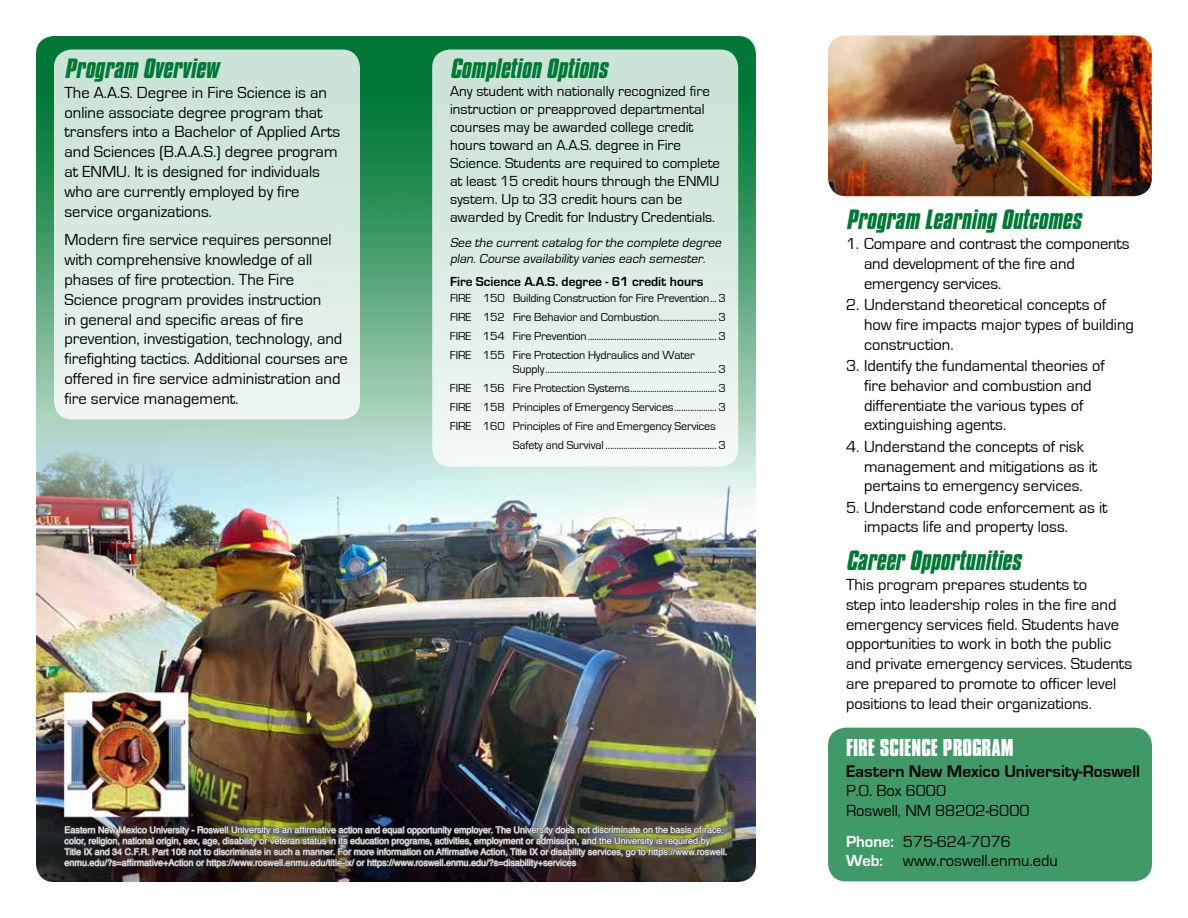
<style>
.page{position:relative;width:1188px;height:918px;background:#fff}
.page>*{position:absolute;margin:0;border:0;box-sizing:border-box;transform-origin:0 0}
.t1{font:italic 700 24px "Compacta BT";color:#007934}
.t2{font:700 21px "Compacta BT";color:#fff}
.t3{font:700 17.25px "Eurostile";color:#000}
.t4{font:16.5px/19.8px "Eurostile";color:#000}
.t5{font:15px/18px "Eurostile";color:#000}
.t6{font:italic 13.5px/16.2px "Eurostile";color:#000}
.t7{font:700 13.5px "Eurostile";color:#000}
.t8{font:12px/18.9px "Eurostile";letter-spacing:-.01em;color:#000;text-align:justify}
.t9{font:9px/10.8px "Helvetica";color:#fff}
.s1{font-weight:700;color:#fff}
</style>
<div class="page">
<div style="left:828px;top:728px;width:324px;height:153px;background:#409a67;border-radius:18px"></div>
<img style="left:36px;top:36px;width:720px;height:846px">
<img style="left:828px;top:35px;width:324px;height:161px">
<div style="left:54px;top:50px;width:306px;height:369px;background:linear-gradient(to bottom,#c7e1d3,#ecf5f0);border-radius:18px"></div>
<div style="left:432px;top:50px;width:306px;height:416px;background:linear-gradient(to bottom,#c6e0d2,#f2f8f5);border-radius:18px"></div>
<img style="left:63px;top:819px;width:664px;height:52px">
<h1 class="t1" style="left:64px;top:54px;width:161px">Program Overview</h1>
<p class="t4" style="left:64px;top:83px;width:277px">The A.A.S. Degree in Fire Science is an online associate degree program that transfers into a Bachelor of Applied Arts and Sciences (B.A.A.S.) degree program at ENMU. It is designed for individuals who are currently employed by fire service organizations.</p>
<p class="t4" style="left:64px;top:230px;width:285px">Modern fire service requires personnel with comprehensive knowledge of all phases of fire protection. The Fire Science program provides instruction<br>in general and specific areas of fire prevention, investigation, technology, and firefighting tactics. Additional courses are offered in fire service administration and fire service management.</p>
<h1 class="t1" style="left:450px;top:54px;width:164px">Completion Options</h1>
<p class="t5" style="left:450px;top:82px;width:272px">Any student with nationally recognized fire instruction or preapproved departmental courses may be awarded college credit hours toward an A.A.S. degree in Fire Science. Students are required to complete at least 15 credit hours through the ENMU system. Up to 33 credit hours can be awarded by Credit for Industry Credentials.</p>
<p class="t6" style="left:450px;top:235px;width:276px">See the currentcatalog for the complete degree plan.Course availability varies each semester.</p>
<p class="t7" style="left:450px;top:274px;width:255px">Fire Science A.A.S. degree - 61 credit hours</p>
<p class="t8" style="left:450px;top:289px;width:278px">FIRE 150 Building Construction for Fire Prevention...3<br>FIRE 152 Fire Behavior and Combustion.......................... 3<br>FIRE 154 Fire Prevention.......................................................... 3<br>FIRE 155 Fire Protection Hydraulics and Water</p>
<p class="t8" style="left:513px;top:360px;width:214px">Supply............................................................................. 3</p>
<p class="t8" style="left:450px;top:379px;width:277px">FIRE 156 Fire Protection Systems....................................... 3</p>
<p class="t8" style="left:450px;top:398px;width:277px">FIRE 158 Principles of Emergency Services................... 3</p>
<p class="t8" style="left:450px;top:417px;width:267px">FIRE 160 Principles of Fire and Emergency Services</p>
<p class="t8" style="left:513px;top:436px;width:214px">Safety and Survival .................................................. 3</p>
<p class="t9" style="left:64px;top:825px;width:664px">Eastern New Mexico University - Roswell University is an affirmative action and equal opportunity employer. The University does not discriminate on the basis of race, color, religion, national origin, sex, age, disability or veteran status in its education programs, activities, employment or admission, and the University is required by Title IX and 34 C.F.R. Part 106 not to discriminate in such a manner. For more information on Affirmative Action, Title IX or disability services, go to https://www.roswell. enmu.edu/?s=affirmative+Action or https://www.roswell.enmu.edu/title-ix/ or https://www.roswell.enmu.edu/?s=disability+services</p>
<h1 class="t1" style="left:846px;top:205px;width:242px">Program LearningOutcomes</h1>
<p class="t4" style="left:864px;top:234px;width:267px;text-indent:-18px">1. Compare and contrast the components and development of the fire and emergency services.</p>
<p class="t4" style="left:864px;top:295px;width:271px;text-indent:-18px">2. Understand theoretical concepts of how fire impacts major types of building construction.</p>
<p class="t4" style="left:864px;top:356px;width:242px;text-indent:-18px">3. Identify the fundamental theories of fire behavior and combustion and differentiate the various types of extinguishing agents.</p>
<p class="t4" style="left:864px;top:437px;width:235px;text-indent:-18px">4. Understand the concepts of risk management and mitigations as it pertains to emergency services.</p>
<p class="t4" style="left:864px;top:498px;width:245px;text-indent:-18px">5. Understand code enforcement as it impacts life and property loss.</p>
<h1 class="t1" style="left:846px;top:546px;width:181px">CareerOpportunities</h1>
<p class="t4" style="left:846px;top:575px;width:288px">This program prepares students to<br>step into leadership roles in the fire and emergency services field. Students have opportunities to work in both the public and private emergency services. Students are prepared to promote to officer level positions to lead their organizations.</p>
<p class="t2" style="left:846px;top:735px;width:169px">FIRE SCIENCE PROGRAM</p>
<p class="t3" style="left:846px;top:762px;width:296px">Eastern New Mexico University-Roswell</p>
<p class="t4" style="left:846px;top:781px;width:185px">P.O. Box 6000<br>Roswell, NM 88202-6000</p>
<p class="t4" style="left:846px;top:832px;width:213px"><span class="s1">Phone:</span> 575-624-7076<br><span class="s1">Web:</span> www.roswell.enmu.edu</p>
</div>
